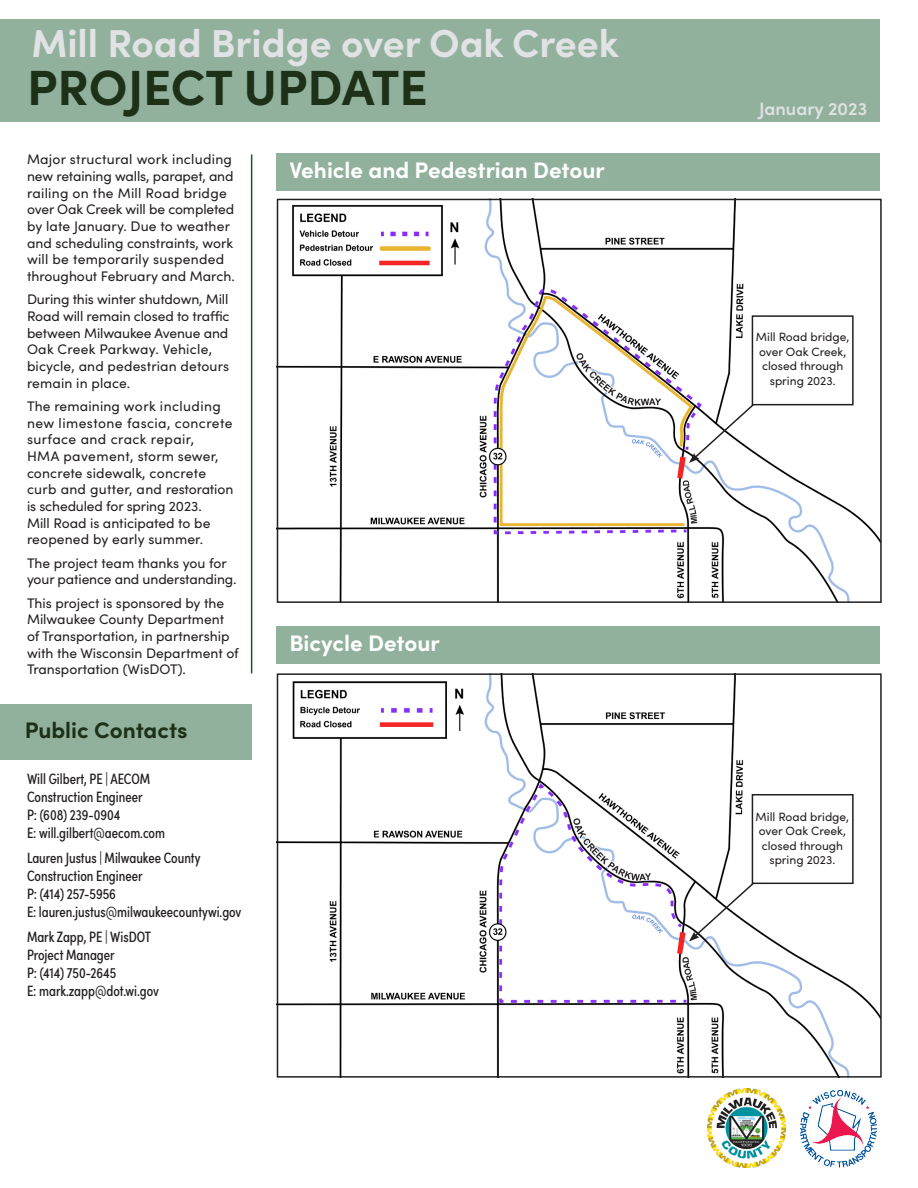
<style>
.page{position:relative;width:918px;height:1188px;background:#fff}
.page>*{position:absolute;margin:0;border:0;box-sizing:border-box;transform-origin:0 0}
.t1{font:700 49.5px "Sofia Pro";color:#1c3117}
.t2{font:700 39px "Sofia Pro";color:#e0e2e3}
.t3{font:700 22.5px "Sofia Pro";color:#fff}
.t4{font:700 22.5px "Sofia Pro";color:#1c3117}
.t5{font:600 18px "Sofia Pro";color:#e0e2e3}
.t6{font:15px "Sofia Pro Condensed";color:#231f20}
.t7{font:13.8px/16.6px "Sofia Pro";color:#231f20}
.t8{font:12px/14.4px "Sofia Pro";color:#231f20;text-align:center}
</style>
<div class="page">
<div style="left:0;top:20px;width:880px;height:102px;background:#91b19d"></div>
<hr style="left:251px;top:154px;width:1px;height:519px;background:#17582c">
<div style="left:0;top:704px;width:252px;height:55px;background:#91b19d"></div>
<img style="left:280px;top:202px;width:599px;height:398px">
<img style="left:280px;top:676px;width:599px;height:399px">
<img style="left:707px;top:1088px;width:78px;height:79px">
<img style="left:799px;top:1089px;width:79px;height:79px">
<div style="left:277px;top:153px;width:603px;height:38px;background:#91b19d"></div>
<div style="left:277px;top:626px;width:603px;height:38px;background:#91b19d"></div>
<svg style="left:689px;top:402px;width:67px;height:61px"></svg>
<div style="left:752px;top:315px;width:102px;height:90px;border:2px solid #231f20"></div>
<svg style="left:689px;top:881px;width:67px;height:61px"></svg>
<div style="left:752px;top:794px;width:102px;height:90px;border:2px solid #231f20"></div>
<div style="left:277px;top:199px;width:605px;height:404px;border:2px solid #231f20"></div>
<div style="left:277px;top:673px;width:605px;height:405px;border:2px solid #231f20"></div>
<p class="t2" style="left:32px;top:14px;width:589px">Mill Road Bridge over Oak Creek</p>
<p class="t1" style="left:27px;top:50px;width:402px">PROJECT UPDATE</p>
<p class="t7" style="left:27px;top:151px;width:209px">Major structural work including new retaining walls, parapet, and railing on the Mill Road bridge over Oak Creek will be completed by late January. Due to weather and scheduling constraints, work will be temporarily suspended throughout February and March.</p>
<p class="t7" style="left:27px;top:290px;width:204px">During this winter shutdown, Mill<br>Road will remain closed to traffic between Milwaukee Avenue and<br>Oak Creek Parkway. Vehicle, bicycle, and pedestrian detours remain in place.</p>
<p class="t7" style="left:27px;top:397px;width:208px">The remaining work including new limestone fascia, concrete surface and crack repair,<br>HMA pavement, storm sewer, concrete sidewalk, concrete curb and gutter, and restoration is scheduled for spring 2023.<br>Mill Road is anticipated to be reopened by early summer.</p>
<p class="t7" style="left:27px;top:554px;width:211px">The project team thanks you for your patience and understanding.</p>
<p class="t7" style="left:27px;top:594px;width:213px">This project is sponsored by the<br>Milwaukee County Department of Transportation, in partnership with the Wisconsin Department of<br>Transportation (WisDOT).</p>
<p class="t3" style="left:289px;top:153px;width:317px">Vehicle and Pedestrian Detour</p>
<p class="t3" style="left:289px;top:626px;width:152px">Bicycle Detour</p>
<p class="t4" style="left:25px;top:713px;width:164px">Public Contacts</p>
<p class="t6" style="left:27px;top:768px;width:125px">Will Gilbert, PE | AECOM</p>
<p class="t6" style="left:27px;top:786px;width:117px">Construction Engineer</p>
<p class="t6" style="left:27px;top:804px;width:95px">P: (608) 239-0904</p>
<p class="t6" style="left:27px;top:822px;width:140px">E: will.gilbert@aecom.com</p>
<p class="t6" style="left:27px;top:847px;width:175px">Lauren Justus | Milwaukee County</p>
<p class="t6" style="left:27px;top:865px;width:117px">Construction Engineer</p>
<p class="t6" style="left:27px;top:883px;width:90px">P: (414) 257-5956</p>
<p class="t6" style="left:27px;top:901px;width:216px">E: lauren.justus@milwaukeecountywi.gov</p>
<p class="t6" style="left:27px;top:925px;width:125px">Mark Zapp, PE | WisDOT</p>
<p class="t6" style="left:27px;top:943px;width:89px">Project Manager</p>
<p class="t6" style="left:27px;top:961px;width:91px">P: (414) 750-2645</p>
<p class="t6" style="left:27px;top:979px;width:134px">E: mark.zapp@dot.wi.gov</p>
<p class="t5" style="left:759px;top:95px;width:110px">January 2023</p>
<p class="t8" style="left:756px;top:329px;width:95px">Mill Road bridge, over Oak Creek, closed through spring 2023.</p>
<p class="t8" style="left:756px;top:809px;width:95px">Mill Road bridge, over Oak Creek, closed through spring 2023.</p>
</div>
